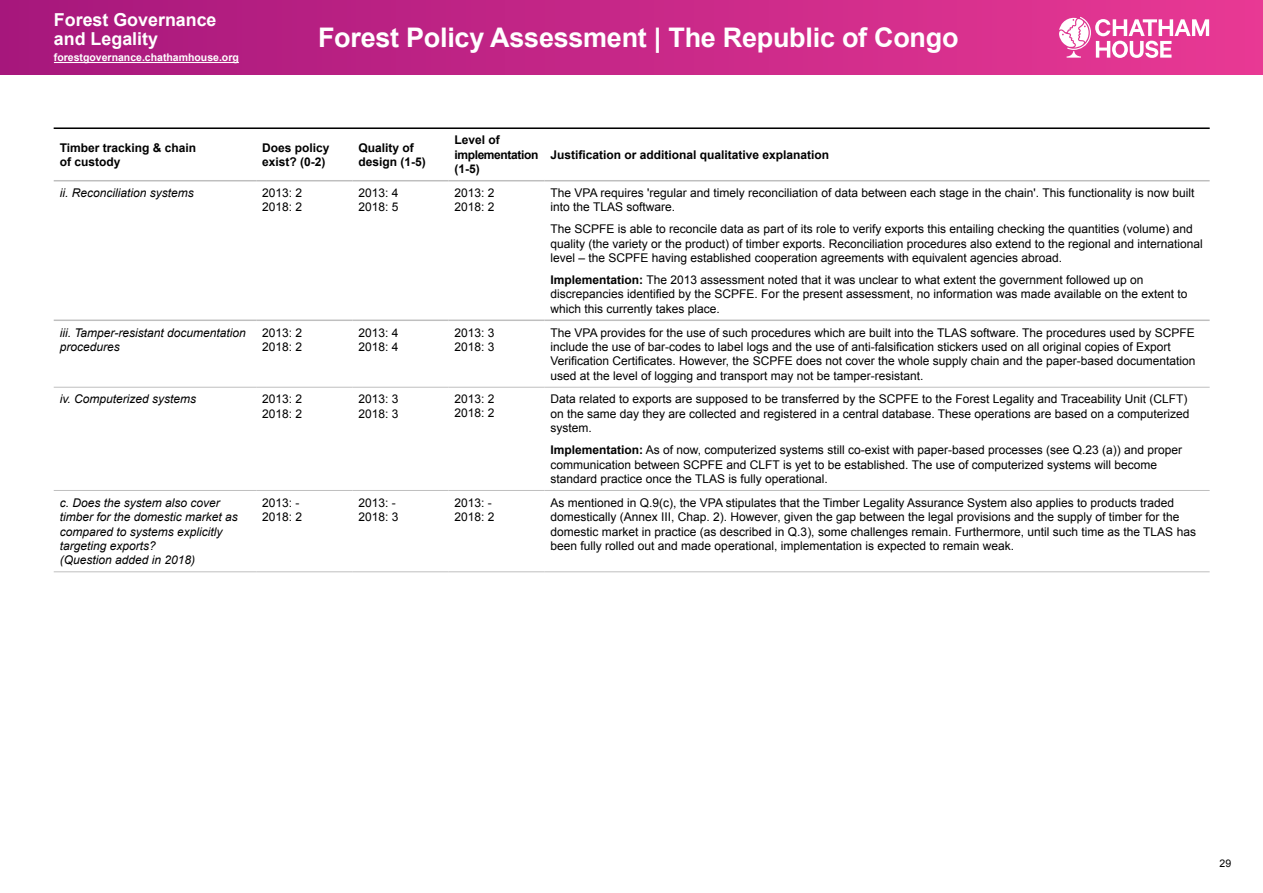
<style>
.page{position:relative;width:1263px;height:893px;background:#fff}
.page>*{position:absolute;margin:0;border:0;box-sizing:border-box;transform-origin:0 0}
.t1{font:700 27px "Arial";letter-spacing:-.01em;color:#fff}
.t2{font:700 17.85px/19.2px "Arial";color:#fff}
.t3{font:12px/14.4px "Arial";color:#000}
.t4{font:italic 12px/14.4px "Arial";color:#000}
.t5{font:700 12px/14.4px "Arial";color:#000}
.t6{font:700 12px/14.4px "Arial";letter-spacing:-.03em;color:#000}
.t7{font:700 10.5px "Arial";color:#fff}
.t8{font:10.5px "Arial";color:#000}
.s1{font-weight:700}
</style>
<div class="page">
<div style="left:0;top:0;width:1263px;height:75px;background:linear-gradient(to right,#a6177c,#e83994)"></div>
<hr style="left:54px;top:62px;width:185px;height:1px;background:#fff">
<svg style="left:1059px;top:17px;width:150px;height:41px"></svg>
<hr style="left:54px;top:387px;width:202px;height:1px;background:#bfbfbf">
<hr style="left:256px;top:387px;width:96px;height:1px;background:#bfbfbf">
<hr style="left:352px;top:387px;width:96px;height:1px;background:#bfbfbf">
<hr style="left:448px;top:387px;width:96px;height:1px;background:#bfbfbf">
<hr style="left:544px;top:387px;width:666px;height:1px;background:#bfbfbf">
<hr style="left:54px;top:490px;width:202px;height:1px;background:#bfbfbf">
<hr style="left:256px;top:490px;width:96px;height:1px;background:#bfbfbf">
<hr style="left:352px;top:490px;width:96px;height:1px;background:#bfbfbf">
<hr style="left:448px;top:490px;width:96px;height:1px;background:#bfbfbf">
<hr style="left:544px;top:490px;width:666px;height:1px;background:#bfbfbf">
<hr style="left:54px;top:180px;width:202px;height:1px;background:#bfbfbf">
<hr style="left:256px;top:180px;width:96px;height:1px;background:#bfbfbf">
<hr style="left:352px;top:180px;width:96px;height:1px;background:#bfbfbf">
<hr style="left:448px;top:180px;width:96px;height:1px;background:#bfbfbf">
<hr style="left:544px;top:180px;width:666px;height:1px;background:#bfbfbf">
<hr style="left:54px;top:320px;width:202px;height:1px;background:#bfbfbf">
<hr style="left:256px;top:320px;width:96px;height:1px;background:#bfbfbf">
<hr style="left:352px;top:320px;width:96px;height:1px;background:#bfbfbf">
<hr style="left:448px;top:320px;width:96px;height:1px;background:#bfbfbf">
<hr style="left:544px;top:320px;width:666px;height:1px;background:#bfbfbf">
<hr style="left:54px;top:571px;width:202px;height:1px;background:#bfbfbf">
<hr style="left:256px;top:571px;width:96px;height:1px;background:#bfbfbf">
<hr style="left:352px;top:571px;width:96px;height:1px;background:#bfbfbf">
<hr style="left:448px;top:571px;width:96px;height:1px;background:#bfbfbf">
<hr style="left:544px;top:571px;width:666px;height:1px;background:#bfbfbf">
<hr style="left:54px;top:128px;width:1156px;height:1px;background:#000">
<h2 class="t2" style="left:54px;top:10px;width:164px">Forest Governance and Legality</h2>
<p class="t7" style="left:54px;top:51px;width:186px">forestgovernance.chathamhouse.org</p>
<h1 class="t1" style="left:318px;top:20px;width:642px">Forest Policy Assessment | The Republic of Congo</h1>
<p class="t5" style="left:60px;top:141px;width:138px">Timber tracking &amp; chain of custody</p>
<p class="t5" style="left:262px;top:141px;width:69px">Does policy exist? (0-2)</p>
<p class="t5" style="left:358px;top:141px;width:69px">Quality of design (1-5)</p>
<p class="t6" style="left:454px;top:133px;width:85px">Level of implementation (1-5)</p>
<p class="t5" style="left:550px;top:148px;width:280px">Justification or additional qualitative explanation</p>
<p class="t4" style="left:60px;top:186px;width:136px">ii. Reconciliation systems</p>
<p class="t3" style="left:262px;top:186px;width:42px">2013: 2<br>2018: 2</p>
<p class="t3" style="left:358px;top:186px;width:42px">2013: 4<br>2018: 5</p>
<p class="t3" style="left:454px;top:186px;width:42px">2013: 2<br>2018: 2</p>
<p class="t3" style="left:550px;top:186px;width:645px">The VPA requires 'regular and timely reconciliation of data between each stage in the chain'. This functionality is now built into the TLAS software.</p>
<p class="t3" style="left:550px;top:222px;width:654px">The SCPFE is able to reconcile data as part of its role to verify exports this entailing checking the quantities (volume) and quality (the variety or the product) of timber exports. Reconciliation procedures also extend to the regional and international level – the SCPFE having established cooperation agreements with equivalent agencies abroad.</p>
<p class="t3" style="left:550px;top:273px;width:638px"><span class="s1">Implementation:</span> The 2013 assessment noted that it was unclear to what extent the government followed up on discrepancies identified by the SCPFE. For the present assessment, no information was made available on the extent to which this currently takes place.</p>
<p class="t4" style="left:60px;top:325px;width:188px">iii. Tamper-resistant documentation procedures</p>
<p class="t3" style="left:262px;top:325px;width:42px">2013: 2<br>2018: 2</p>
<p class="t3" style="left:358px;top:325px;width:42px">2013: 4<br>2018: 4</p>
<p class="t3" style="left:454px;top:325px;width:42px">2013: 3<br>2018: 3</p>
<p class="t3" style="left:550px;top:325px;width:646px">The VPA provides for the use of such procedures which are built into the TLAS software. The procedures used by SCPFE include the use of bar-codes to label logs and the use of anti-falsification stickers used on all original copies of Export Verification Certificates. However, the SCPFE does not cover the whole supply chain and the paper-based documentation used at the level of logging and transport may not be tamper-resistant.</p>
<p class="t4" style="left:60px;top:392px;width:138px">iv. Computerized systems</p>
<p class="t3" style="left:262px;top:392px;width:42px">2013: 2<br>2018: 2</p>
<p class="t3" style="left:358px;top:392px;width:42px">2013: 3<br>2018: 3</p>
<p class="t3" style="left:454px;top:393px;width:42px;line-height:13.5px">2013: 2<br>2018: 2</p>
<p class="t3" style="left:550px;top:392px;width:640px">Data related to exports are supposed to be transferred by the SCPFE to the Forest Legality and Traceability Unit (CLFT) on the same day they are collected and registered in a central database. These operations are based on a computerized system.</p>
<p class="t3" style="left:550px;top:443px;width:633px"><span class="s1">Implementation:</span> As of now, computerized systems still co-exist with paper-based processes (see Q.23 (a)) and proper communication between SCPFE and CLFT is yet to be established. The use of computerized systems will become standard practice once the TLAS is fully operational.</p>
<p class="t4" style="left:60px;top:495px;width:180px">c. Does the system also cover timber for the domestic market as compared to systems explicitly targeting exports?<br>(Question added in 2018)</p>
<p class="t3" style="left:262px;top:495px;width:42px">2013: -<br>2018: 2</p>
<p class="t3" style="left:358px;top:495px;width:42px">2013: -<br>2018: 3</p>
<p class="t3" style="left:454px;top:495px;width:42px">2013: -<br>2018: 2</p>
<p class="t3" style="left:550px;top:495px;width:647px">As mentioned in Q.9(c), the VPA stipulates that the Timber Legality Assurance System also applies to products traded domestically (Annex III, Chap. 2). However, given the gap between the legal provisions and the supply of timber for the domestic market in practice (as described in Q.3), some challenges remain. Furthermore, until such time as the TLAS has been fully rolled out and made operational, implementation is expected to remain weak.</p>
<p class="t8" style="left:1219px;top:856px;width:13px">29</p>
</div>
